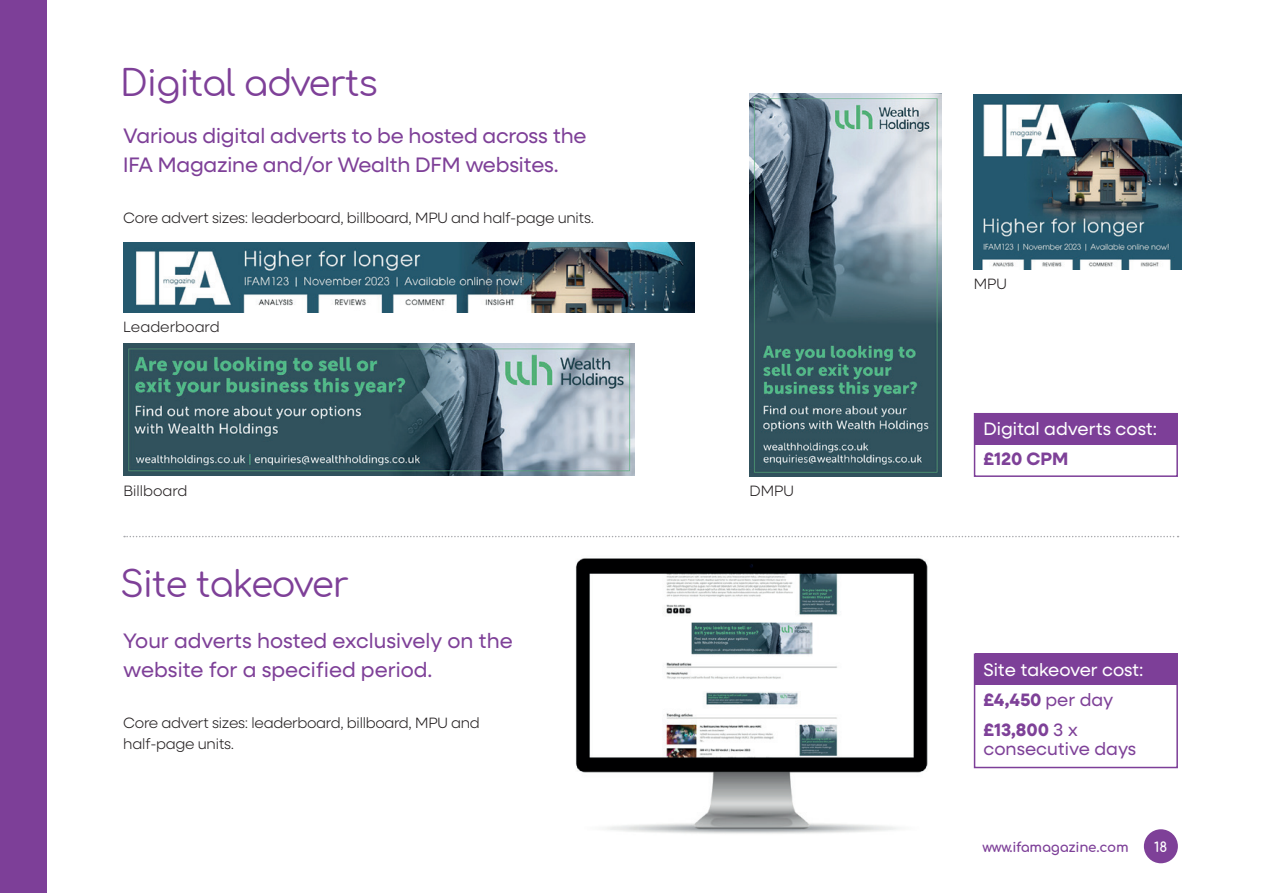
<style>
.page{position:relative;width:1263px;height:893px;background:#fff}
.page>*{position:absolute;margin:0;border:0;box-sizing:border-box;transform-origin:0 0}
.t1{font:36px "Comfortaa";letter-spacing:-.03em;color:#7e4098}
.t2{font:21px/28.8px "Neulis Sans";letter-spacing:-.01em;color:#7e4098}
.t3{font:18px/30px "Neulis Sans";color:#fff}
.t4{font:18px "Neulis Sans";color:#7e4198}
.t5{font:700 18px "Neulis Sans";color:#7e4198}
.t6{font:300 15px/21px "Neulis Sans";letter-spacing:-.02em;color:#231f20}
.t7{font:300 15px "Neulis Sans";color:#231f20}
.t8{font:700 13.5px "Comfortaa";letter-spacing:-.02em;color:#7d3f98}
.t9{font:700 13.5px "Comfortaa";color:#fff}
.s1{font-weight:700;color:#7e4198}
.s2{color:#7e4198}
</style>
<div class="page">
<div style="left:0;top:0;width:47px;height:893px;background:#7d3f98"></div>
<div style="left:1144px;top:829px;width:34px;height:34px;background:#7e4098;border-radius:50%"></div>
<img style="left:123px;top:242px;width:571px;height:71px">
<img style="left:974px;top:94px;width:207px;height:176px">
<img style="left:749px;top:94px;width:192px;height:383px">
<img style="left:124px;top:344px;width:510px;height:131px">
<div style="left:975px;top:413px;width:203px;height:32px;background:#7d3f98"></div>
<div style="left:974px;top:413px;width:204px;height:64px;border:2px solid #7d3f98"></div>
<img style="left:575px;top:558px;width:353px;height:276px">
<div style="left:975px;top:653px;width:203px;height:32px;background:#7d3f98"></div>
<div style="left:974px;top:653px;width:204px;height:115px;border:2px solid #7d3f98"></div>
<svg style="left:124px;top:536px;width:1054px;height:1px"></svg>
<h1 class="t1" style="left:120px;top:50px;width:259px">Digital adverts</h1>
<p class="t2" style="left:123px;top:120px;width:465px">Various digital adverts to be hosted across the<br>IFA Magazine and/or Wealth DFM websites.</p>
<p class="t6" style="left:123px;top:207px;width:472px">Core advert sizes: leaderboard, billboard, MPU and half-page units.</p>
<p class="t7" style="left:123px;top:316px;width:98px">Leaderboard</p>
<p class="t7" style="left:123px;top:481px;width:65px">Billboard</p>
<p class="t6" style="left:749px;top:480px;width:46px">DMPU</p>
<h1 class="t1" style="left:120px;top:552px;width:231px">Site takeover</h1>
<p class="t2" style="left:123px;top:625px;width:391px">Your adverts hosted exclusively on the website for a specified period.</p>
<p class="t6" style="left:123px;top:711px;width:358px">Core advert sizes: leaderboard, billboard, MPU and half-page units.</p>
<p class="t6" style="left:974px;top:272px;width:35px">MPU</p>
<p class="t3" style="left:983px;top:413px;width:175px">Digital adverts cost:</p>
<p class="t5" style="left:983px;top:446px;width:86px">£120 CPM</p>
<p class="t3" style="left:983px;top:654px;width:162px">Site takeover cost: <span class="s1">£4,450</span> <span class="s2">per day </span><span class="s1">£13,800</span> <span class="s2">3 x</span></p>
<p class="t4" style="left:983px;top:736px;width:154px">consecutive days</p>
<p class="t8" style="left:982px;top:835px;width:148px">www.ifamagazine.com</p>
<p class="t9" style="left:1154px;top:835px;width:15px">18</p>
</div>
